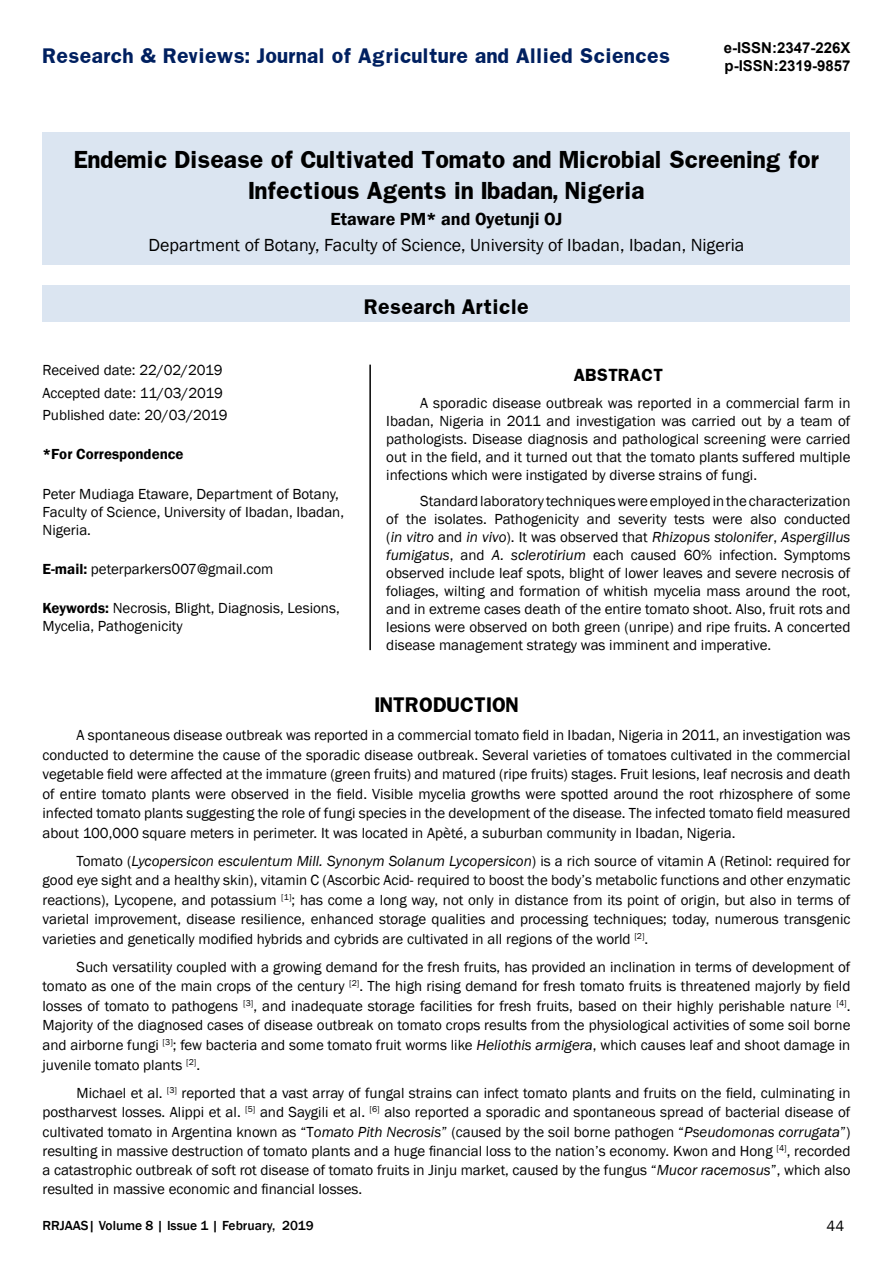
<style>
.page{position:relative;width:893px;height:1263px;background:#fff}
.page>*{position:absolute;margin:0;border:0;box-sizing:border-box;transform-origin:0 0}
.t1{font:700 21px/31.5px "Franklin";letter-spacing:-.02em;color:#000;text-align:center}
.t2{font:18px "Franklin Gothic";color:#000}
.t3{font:700 18px "Franklin";color:#002060}
.t4{font:700 18px "Franklin";color:#000}
.t5{font:600 18px "Franklin Gothic";color:#000}
.t6{font:15px/18px "Franklin Gothic";color:#000;text-align:justify}
.t7{font:700 15px/18px "Arial";color:#000}
.t8{font:600 15px "Franklin Gothic";color:#000}
.t9{font:700 15px "Franklin";color:#000}
.t10{font:500 13.5px "Franklin Gothic";color:#000}
.s1{font-weight:600}
.s2{font-style:italic}
</style>
<div class="page">
<hr style="left:369px;top:365px;width:2px;height:285px;background:#000">
<div style="left:43px;top:132px;width:807px;height:132px;background:#dbe5f1"></div>
<div style="left:43px;top:285px;width:807px;height:37px;background:#dbe5f1"></div>
<p class="t3" style="left:43px;top:43px;width:629px">Research &amp; Reviews: Journal of Agriculture and Allied Sciences</p>
<p class="t7" style="left:724px;top:40px;width:128px">e-ISSN:2347-226X p-ISSN:2319-9857</p>
<h1 class="t1" style="left:74px;top:143px;width:747px">Endemic Disease of Cultivated Tomato and Microbial Screening for<br>Infectious Agents in Ibadan, Nigeria</h1>
<p class="t5" style="left:331px;top:208px;width:233px">Etaware PM* and Oyetunji OJ</p>
<p class="t2" style="left:149px;top:234px;width:597px">Department of Botany, Faculty of Science, University of Ibadan, Ibadan, Nigeria</p>
<p class="t6" style="left:43px;top:359px;width:187px;line-height:22.5px;text-align:left">Received date: 22/02/2019<br>Accepted date: 11/03/2019<br>Published date: 20/03/2019</p>
<p class="t8" style="left:43px;top:445px;width:143px">*For Correspondence</p>
<p class="t6" style="left:43px;top:485px;width:303px;text-align:left">Peter Mudiaga Etaware, Department of Botany,<br>Faculty of Science, University of Ibadan, Ibadan,<br>Nigeria.</p>
<p class="t6" style="left:43px;top:560px;width:232px"><span class="s1">E-mail:</span> peterparkers007@gmail.com</p>
<p class="t6" style="left:43px;top:599px;width:299px"><span class="s1">Keywords:</span> Necrosis, Blight, Diagnosis, Lesions,<br>Mycelia, Pathogenicity</p>
<p class="t4" style="left:364px;top:294px;width:166px">Research Article</p>
<p class="t9" style="left:573px;top:365px;width:91px">ABSTRACT</p>
<p class="t6" style="left:386px;top:394px;width:466px;text-indent:34px">A sporadic disease outbreak was reported in a commercial farm in Ibadan, Nigeria in 2011 and investigation was carried out by a team of pathologists. Disease diagnosis and pathological screening were carried out in the field, and it turned out that the tomato plants suffered multiple infections which were instigated by diverse strains of fungi.</p>
<p class="t6" style="left:386px;top:492px;width:466px;text-indent:34px">Standard laboratory techniques were employed in the characterization of the isolates. Pathogenicity and severity tests were also conducted (<span class="s2">in vitro</span> and <span class="s2">in vivo</span>). It was observed that <span class="s2">Rhizopus stolonifer</span>, <span class="s2">Aspergillus fumigatus</span>, and <span class="s2">A. sclerotirium</span> each caused 60% infection. Symptoms observed include leaf spots, blight of lower leaves and severe necrosis of foliages, wilting and formation of whitish mycelia mass around the root, and in extreme cases death of the entire tomato shoot. Also, fruit rots and lesions were observed on both green (unripe) and ripe fruits. A concerted disease management strategy was imminent and imperative.</p>
<p class="t4" style="left:374px;top:693px;width:146px">INTRODUCTION</p>
<p class="t6" style="left:43px;top:726px;width:809px;line-height:19.5px;text-indent:34px">A spontaneous disease outbreak was reported in a commercial tomato field in Ibadan, Nigeria in 2011, an investigation was conducted to determine the cause of the sporadic disease outbreak. Several varieties of tomatoes cultivated in the commercial vegetable field were affected at the immature (green fruits) and matured (ripe fruits) stages. Fruit lesions, leaf necrosis and death of entire tomato plants were observed in the field. Visible mycelia growths were spotted around the root rhizosphere of some infected tomato plants suggesting the role of fungi species in the development of the disease. The infected tomato field measured about 100,000 square meters in perimeter. It was located in Apèté, a suburban community in Ibadan, Nigeria.</p>
<p class="t6" style="left:43px;top:851px;width:809px;line-height:19.5px;text-indent:34px">Tomato (<span class="s2">Lycopersicon esculentum Mill. Synonym Solanum Lycopersicon</span>) is a rich source of vitamin A (Retinol: required for good eye sight and a healthy skin), vitamin C (Ascorbic Acid- required to boost the body’s metabolic functions and other enzymatic reactions), Lycopene, and potassium <sup>[1]</sup>; has come a long way, not only in distance from its point of origin, but also in terms of varietal improvement, disease resilience, enhanced storage qualities and processing techniques; today, numerous transgenic varieties and genetically modified hybrids and cybrids are cultivated in all regions of the world <sup>[2]</sup>.</p>
<p class="t6" style="left:43px;top:957px;width:809px;line-height:19.5px;text-indent:34px">Such versatility coupled with a growing demand for the fresh fruits, has provided an inclination in terms of development of tomato as one of the main crops of the century <sup>[2]</sup>. The high rising demand for fresh tomato fruits is threatened majorly by field losses of tomato to pathogens <sup>[3]</sup>, and inadequate storage facilities for fresh fruits, based on their highly perishable nature <sup>[4]</sup>.<br>Majority of the diagnosed cases of disease outbreak on tomato crops results from the physiological activities of some soil borne and airborne fungi <sup>[3]</sup>; few bacteria and some tomato fruit worms like <span class="s2">Heliothis armigera</span>, which causes leaf and shoot damage in juvenile tomato plants <sup>[2]</sup>.</p>
<p class="t6" style="left:43px;top:1083px;width:809px;line-height:19.2px;text-indent:34px">Michael et al. <sup>[3]</sup> reported that a vast array of fungal strains can infect tomato plants and fruits on the field, culminating in postharvest losses. Alippi et al. <sup>[5]</sup> and Saygili et al. <sup>[6]</sup> also reported a sporadic and spontaneous spread of bacterial disease of cultivated tomato in Argentina known as “T<span class="s2">omato Pith Necrosis</span>” (caused by the soil borne pathogen “<span class="s2">Pseudomonas corrugata</span>”) resulting in massive destruction of tomato plants and a huge financial loss to the nation’s economy. Kwon and Hong <sup>[4]</sup>, recorded a catastrophic outbreak of soft rot disease of tomato fruits in Jinju market, caused by the fungus “<span class="s2">Mucor racemosus</span>”, which also resulted in massive economic and financial losses.</p>
<p class="t10" style="left:43px;top:1217px;width:273px">RRJAAS| Volume 8 | Issue 1 | February, 2019</p>
<p class="t6" style="left:827px;top:1217px;width:19px">44</p>
</div>
